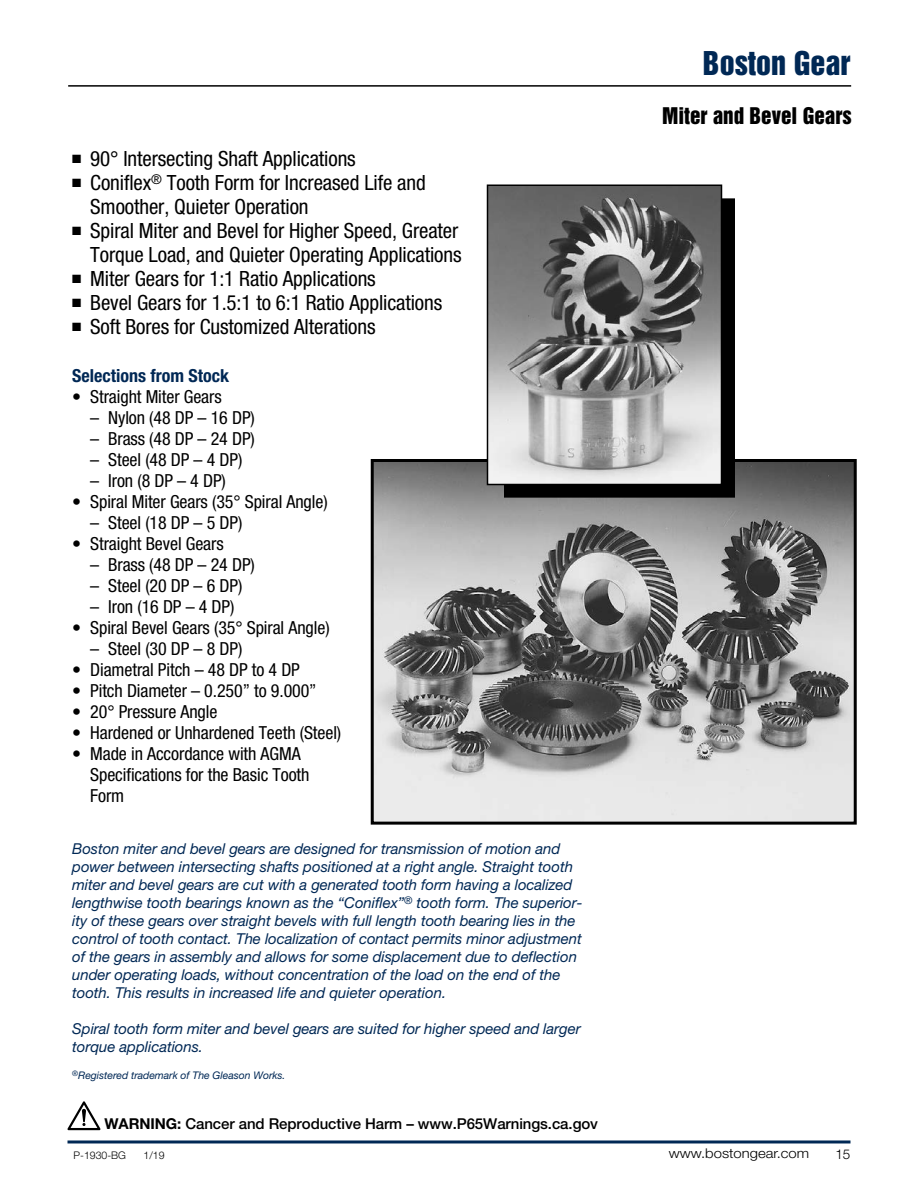
<style>
.page{position:relative;width:918px;height:1188px;background:#fff}
.page>*{position:absolute;margin:0;border:0;box-sizing:border-box;transform-origin:0 0}
.t1{font:30px "Helvetica Inserat LT Std";color:#002855}
._14_pt_bullet_copy{font:condensed 21px/24px "Helvetica Neue LT Std";letter-spacing:-.005em;color:#000}
.Main_Head{font:21px "Helvetica Inserat LT Std";color:#000}
._12_pt_bullet_copy{font:condensed 18px/21px "Helvetica Neue LT Std";letter-spacing:-.005em;color:#000}
.Sub_Head{font:700 condensed 18px "Helvetica Neue LT Std";color:#002855}
._10_pt_body_copy{font:italic 15px/18px "Helvetica Neue LT Std";letter-spacing:-.005em;color:#002855}
.t2{font:500 15px "Helvetica Neue LT Std";letter-spacing:-.005em;color:#000}
.t3{font:300 13.5px "Helvetica Neue LT Std";color:#000;scale:1.1 1}
.t4{font:300 13.5px "Helvetica Neue LT Std";color:#000}
._10_pt_body_copy-2{font:italic 10.5px "Helvetica Neue LT Std";letter-spacing:-.005em;color:#002855}
.t5{font:300 10.5px "Helvetica Neue LT Std";color:#000}
.s1{font-weight:700}
</style>
<div class="page">
<hr style="left:68px;top:85px;width:783px;height:2px;background:#000">
<hr style="left:68px;top:1140px;width:782px;height:3px;background:#002855">
<img style="left:375px;top:463px;width:478px;height:358px">
<div style="left:371px;top:459px;width:486px;height:366px;border:3px solid #000"></div>
<div style="left:505px;top:199px;width:229px;height:298px;background:#000"></div>
<div style="left:504px;top:198px;width:231px;height:300px;border:2px solid #000"></div>
<img style="left:490px;top:187px;width:229px;height:295px">
<div style="left:487px;top:184px;width:235px;height:301px;border:2px solid #000"></div>
<svg style="left:68px;top:1101px;width:32px;height:29px"></svg>
<p class="_14_pt_bullet_copy" style="left:72px;top:146px;width:285px">■ 90° Intersecting Shaft Applications</p>
<p class="_14_pt_bullet_copy" style="left:90px;top:170px;width:337px;text-indent:-18px">■ Coniflex<sup>®</sup> Tooth Form for Increased Life and<br>Smoother, Quieter Operation</p>
<p class="_14_pt_bullet_copy" style="left:72px;top:218px;width:391px;text-align:right">■ Spiral Miter and Bevel for Higher Speed, Greater<br>Torque Load, and Quieter Operating Applications</p>
<p class="_14_pt_bullet_copy" style="left:72px;top:266px;width:305px">■ Miter Gears for 1:1 Ratio Applications</p>
<p class="_14_pt_bullet_copy" style="left:72px;top:290px;width:372px">■ Bevel Gears for 1.5:1 to 6:1 Ratio Applications</p>
<p class="_14_pt_bullet_copy" style="left:72px;top:314px;width:305px">■ Soft Bores for Customized Alterations</p>
<p class="Sub_Head" style="left:72px;top:364px;width:158px">Selections from Stock</p>
<p class="_12_pt_bullet_copy" style="left:72px;top:386px;width:151px">• Straight Miter Gears</p>
<p class="_12_pt_bullet_copy" style="left:90px;top:407px;width:166px">– Nylon (48 DP – 16 DP)</p>
<p class="_12_pt_bullet_copy" style="left:90px;top:428px;width:166px">– Brass (48 DP – 24 DP)</p>
<p class="_12_pt_bullet_copy" style="left:90px;top:449px;width:154px">– Steel (48 DP – 4 DP)</p>
<p class="_12_pt_bullet_copy" style="left:90px;top:470px;width:137px">– Iron (8 DP – 4 DP)</p>
<p class="_12_pt_bullet_copy" style="left:72px;top:491px;width:257px">• Spiral Miter Gears (35° Spiral Angle)</p>
<p class="_12_pt_bullet_copy" style="left:90px;top:512px;width:154px">– Steel (18 DP – 5 DP)</p>
<p class="_12_pt_bullet_copy" style="left:72px;top:533px;width:153px">• Straight Bevel Gears</p>
<p class="_12_pt_bullet_copy" style="left:90px;top:554px;width:166px">– Brass (48 DP – 24 DP)</p>
<p class="_12_pt_bullet_copy" style="left:90px;top:575px;width:154px">– Steel (20 DP – 6 DP)</p>
<p class="_12_pt_bullet_copy" style="left:90px;top:596px;width:146px">– Iron (16 DP – 4 DP)</p>
<p class="_12_pt_bullet_copy" style="left:72px;top:617px;width:259px">• Spiral Bevel Gears (35° Spiral Angle)</p>
<p class="_12_pt_bullet_copy" style="left:90px;top:638px;width:154px">– Steel (30 DP – 8 DP)</p>
<p class="_12_pt_bullet_copy" style="left:72px;top:659px;width:229px">• Diametral Pitch – 48 DP to 4 DP</p>
<p class="_12_pt_bullet_copy" style="left:72px;top:680px;width:246px">• Pitch Diameter – 0.250” to 9.000”</p>
<p class="_12_pt_bullet_copy" style="left:72px;top:701px;width:147px">• 20° Pressure Angle</p>
<p class="_12_pt_bullet_copy" style="left:72px;top:722px;width:271px">• Hardened or Unhardened Teeth (Steel)</p>
<p class="_12_pt_bullet_copy" style="left:90px;top:743px;width:221px;text-indent:-18px">• Made in Accordance with AGMA<br>Specifications for the Basic Tooth<br>Form</p>
<p class="_10_pt_body_copy" style="left:72px;top:840px;width:512px">Boston miter and bevel gears are designed for transmission of motion and power between intersecting shafts positioned at a right angle. Straight tooth miter and bevel gears are cut with a generated tooth form having a localized lengthwise tooth bearings known as the “Coniflex”<sup>®</sup> tooth form. The superior&shy;ity of these gears over straight bevels with full length tooth bearing lies in the control of tooth contact. The localization of contact permits minor adjustment of the gears in assembly and allows for some displacement due to deflection under operating loads, without concentration of the load on the end of the tooth. This results in increased life and quieter operation.</p>
<p class="_10_pt_body_copy" style="left:72px;top:1020px;width:510px">Spiral tooth form miter and bevel gears are suited for higher speed and larger torque applications.</p>
<p class="_10_pt_body_copy-2" style="left:72px;top:1069px;width:215px"><sup>®</sup>Registered trademark of The Gleason Works.</p>
<p class="t2" style="left:104px;top:1115px;width:495px"><span class="s1">WARNING:</span> Cancer and Reproductive Harm – www.P65Warnings.ca.gov</p>
<p class="t1" style="left:703px;top:45px;width:149px">Boston Gear</p>
<p class="Main_Head" style="left:662px;top:103px;width:191px">Miter and Bevel Gears</p>
<p class="t5" style="left:74px;top:1149px;width:54px">P-1930-BG</p>
<p class="t5" style="left:144px;top:1149px;width:23px">1/19</p>
<p class="t3" style="left:669px;top:1145px;width:129px">www.bostongear.com</p>
<p class="t4" style="left:835px;top:1146px;width:17px">15</p>
</div>
